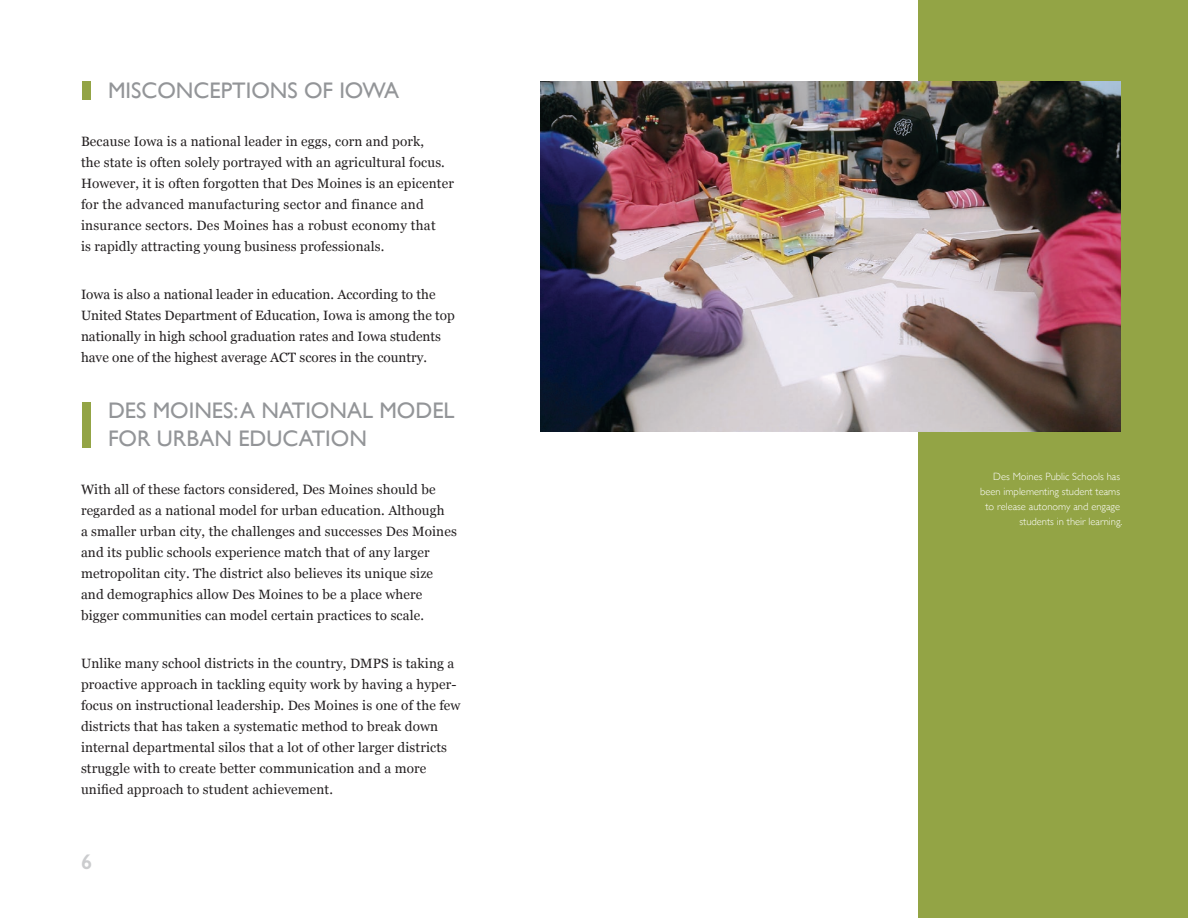
<style>
.page{position:relative;width:1188px;height:918px;background:#fff}
.page>*{position:absolute;margin:0;border:0;box-sizing:border-box;transform-origin:0 0}
.SUBHEAD{font:22.5px/28.5px "Gill Sans";color:#939598}
.t1{font:600 21px "Gill Sans";color:#cbccce}
.BODY{font:13.5px/21px "Georgia";letter-spacing:.01em;color:#231f20}
.t2{font:300 10.5px/15px "Gill Sans";color:#fff;text-align:right}
</style>
<div class="page">
<div style="left:918px;top:0;width:270px;height:918px;background:#93a445"></div>
<div style="left:82px;top:81px;width:8px;height:19px;background:#93a445"></div>
<div style="left:82px;top:402px;width:8px;height:46px;background:#93a445"></div>
<img style="left:540px;top:81px;width:580px;height:350px">
<p class="SUBHEAD" style="left:108px;top:76px;width:293px">MISCONCEPTIONS OF IOWA</p>
<p class="BODY" style="left:81px;top:131px;width:374px">Because Iowa is a national leader in eggs, corn and pork,<br>the state is often solely portrayed with an agricultural focus.<br>However, it is often forgotten that Des Moines is an epicenter for the advanced manufacturing sector and finance and insurance sectors. Des Moines has a robust economy that<br>is rapidly attracting young business professionals.</p>
<p class="BODY" style="left:81px;top:284px;width:375px">Iowa is also a national leader in education. According to the United States Department of Education, Iowa is among the top nationally in high school graduation rates and Iowa students have one of the highest average ACT scores in the country.</p>
<p class="SUBHEAD" style="left:108px;top:396px;width:348px">DES MOINES: A NATIONAL MODEL<br>FOR URBAN EDUCATION</p>
<p class="BODY" style="left:81px;top:479px;width:377px">With all of these factors considered, Des Moines should be regarded as a national model for urban education. Although<br>a smaller urban city, the challenges and successes Des Moines and its public schools experience match that of any larger metropolitan city. The district also believes its unique size and demographics allow Des Moines to be a place where bigger communities can model certain practices to scale.</p>
<p class="BODY" style="left:81px;top:653px;width:381px">Unlike many school districts in the country, DMPS is taking a proactive approach in tackling equity work by having a hyper&shy;focus on instructional leadership. Des Moines is one of the few districts that has taken a systematic method to break down internal departmental silos that a lot of other larger districts struggle with to create better communication and a more unified approach to student achievement.</p>
<h2 class="t1" style="left:81px;top:850px;width:13px">6</h2>
<p class="t2" style="left:980px;top:468px;width:144px">Des Moines Public Schools has been implementing student teams to release autonomy and engage students in their learning.</p>
</div>
